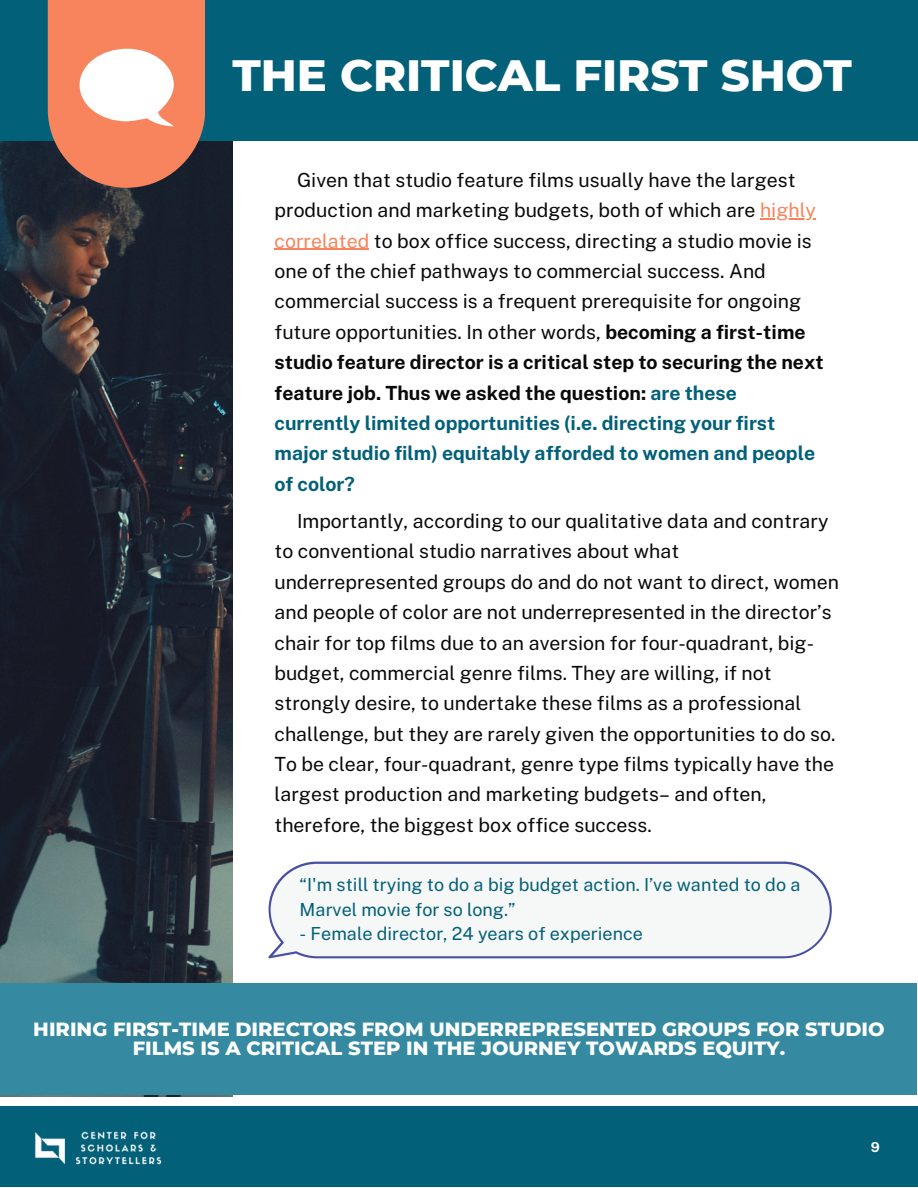
<style>
.page{position:relative;width:918px;height:1188px;background:#fff}
.page>*{position:absolute;margin:0;border:0;box-sizing:border-box;transform-origin:0 0}
.t1{font:800 44.7px "Montserrat";color:#fff}
.t2{font:19.5px/30.3px "Public Sans";color:#090909}
.t3{font:800 19.5px/19.2px "Montserrat";color:#feffff;text-align:center}
.t4{font:18px/24.8px "Public Sans";color:#036079}
.t5{font:700 13.65px "Public Sans";color:#fff}
.s1{color:#f7845c}
.s2{font-weight:700}
.s3{font-weight:700;color:#036079}
</style>
<div class="page">
<div style="left:0;top:1106px;width:918px;height:80px;background:#036079"></div>
<img style="left:0;top:141px;width:232px;height:955px">
<div style="left:0;top:0;width:918px;height:141px;background:#036079"></div>
<svg style="left:48px;top:0;width:157px;height:188px"></svg>
<img style="left:35px;top:1131px;width:127px;height:34px">
<div style="left:0;top:983px;width:916px;height:112px;background:#3589a1"></div>
<svg style="left:268px;top:862px;width:564px;height:96px;fill:#f6f7f7"></svg>
<hr style="left:760px;top:218px;width:56px;height:2px;background:#f7845c">
<hr style="left:275px;top:249px;width:94px;height:1px;background:#f7845c">
<h1 class="t1" style="left:232px;top:48px;width:621px">THE CRITICAL FIRST SHOT</h1>
<p class="t2" style="left:275px;top:165px;width:551px;text-indent:22px">Given that studio feature films usually have the largest production and marketing budgets, both of which are <span class="s1">highly correlated</span> to box office success, directing a studio movie is one of the chief pathways to commercial success. And commercial success is a frequent prerequisite for ongoing future opportunities. In other words, <span class="s2">becoming a first-time studio feature director is a critical step to securing the next feature job. Thus we asked the question:</span> <span class="s3">are these currently limited opportunities (i.e. directing your first major studio film) equitably afforded to women and people of color?</span></p>
<p class="t2" style="left:275px;top:506px;width:566px;text-indent:22px">Importantly, according to our qualitative data and contrary to conventional studio narratives about what underrepresented groups do and do not want to direct, women and people of color are not underrepresented in the director’s chair for top films due to an aversion for four-quadrant, big&shy;budget, commercial genre films. They are willing, if not strongly desire, to undertake these films as a professional challenge, but they are rarely given the opportunities to do so.<br>To be clear, four-quadrant, genre type films typically have the largest production and marketing budgets– and often, therefore, the biggest box office success.</p>
<p class="t4" style="left:300px;top:872px;width:502px">“I'm still trying to do a big budget action. I’ve wanted to do a<br>Marvel movie for so long.”</p>
<p class="t4" style="left:300px;top:921px;width:345px">- Female director, 24 years of experience</p>
<p class="t3" style="left:33px;top:1020px;width:853px">HIRING FIRST-TIME DIRECTORS FROM UNDERREPRESENTED GROUPS FOR STUDIO<br>FILMS IS A CRITICAL STEP IN THE JOURNEY TOWARDS EQUITY.</p>
<p class="t5" style="left:871px;top:1139px;width:11px">9</p>
</div>
